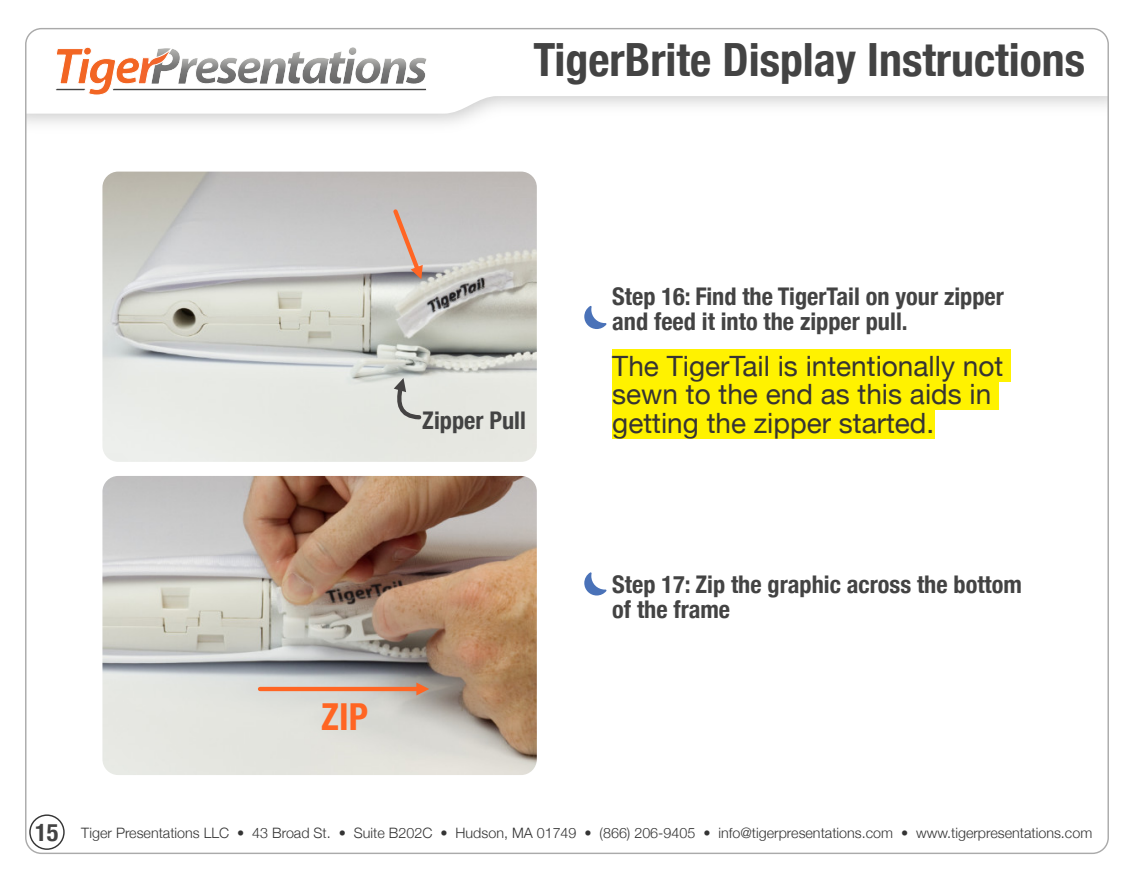
<style>
.page{position:relative;width:1134px;height:882px;background:#fff}
.page>*{position:absolute;margin:0;border:0;box-sizing:border-box;transform-origin:0 0}
.t1{font:700 condensed 45.85px "Helvetica Neue";color:#434343}
.t2{font:700 condensed 37.1px "Helvetica Neue";color:#ff6523}
.t3{font:28px/28.7px "Helvetica Neue";color:#363433}
.t4{font:700 condensed 24.32px/25px "Helvetica Neue";color:#434343}
.t5{font:300 14.35px "Helvetica Neue";color:#343434}
</style>
<div class="page">
<svg style="left:26px;top:29px;width:1081px;height:85px"></svg>
<svg style="left:55px;top:47px;width:372px;height:48px"></svg>
<div style="left:29px;top:814px;width:36px;height:36px;border:1px solid #343434;border-radius:50%"></div>
<img style="left:102px;top:172px;width:435px;height:290px;border-radius:16px">
<div style="left:612px;top:349px;width:399px;height:32px;background:#fff200"></div>
<div style="left:612px;top:378px;width:387px;height:32px;background:#fff200"></div>
<div style="left:612px;top:406px;width:322px;height:33px;background:#fff200"></div>
<svg style="left:584px;top:306px;width:23px;height:23px"></svg>
<svg style="left:584px;top:572px;width:23px;height:24px"></svg>
<img style="left:102px;top:476px;width:435px;height:299px;border-radius:16px">
<svg style="left:416px;top:683px;width:13px;height:12px"></svg>
<hr style="left:260px;top:687px;width:159px;height:4px;background:#ff6523">
<svg style="left:391px;top:207px;width:32px;height:72px;background:#c9b2a9"></svg>
<svg style="left:394px;top:378px;width:30px;height:44px"></svg>
<img style="left:311px;top:579px;width:115px;height:26px">
<h1 class="t1" style="left:533px;top:32px;width:553px">TigerBrite Display Instructions</h1>
<h3 class="t4" style="left:422px;top:408px;width:105px">Zipper Pull</h3>
<h3 class="t4" style="left:612px;top:283px;width:393px">Step 16: Find the TigerTail on your zipper and feed it into the zipper pull.</h3>
<h3 class="t3" style="left:612px;top:351px;width:392px">The TigerTail is intentionally not sewn to the end as this aids in getting the zipper started.</h3>
<h2 class="t2" style="left:321px;top:695px;width:48px">ZIP</h2>
<h3 class="t4" style="left:612px;top:572px;width:411px">Step 17: Zip the graphic across the bottom of the frame</h3>
<h3 class="t4" style="left:35px;top:819px;width:25px">15</h3>
<p class="t5" style="left:81px;top:824px;width:1013px">Tiger Presentations LLC • 43 Broad St. • Suite B202C • Hudson, MA 01749 • (866) 206-9405 • info@tigerpresentations.com • www.tigerpresentations.com</p>
</div>
